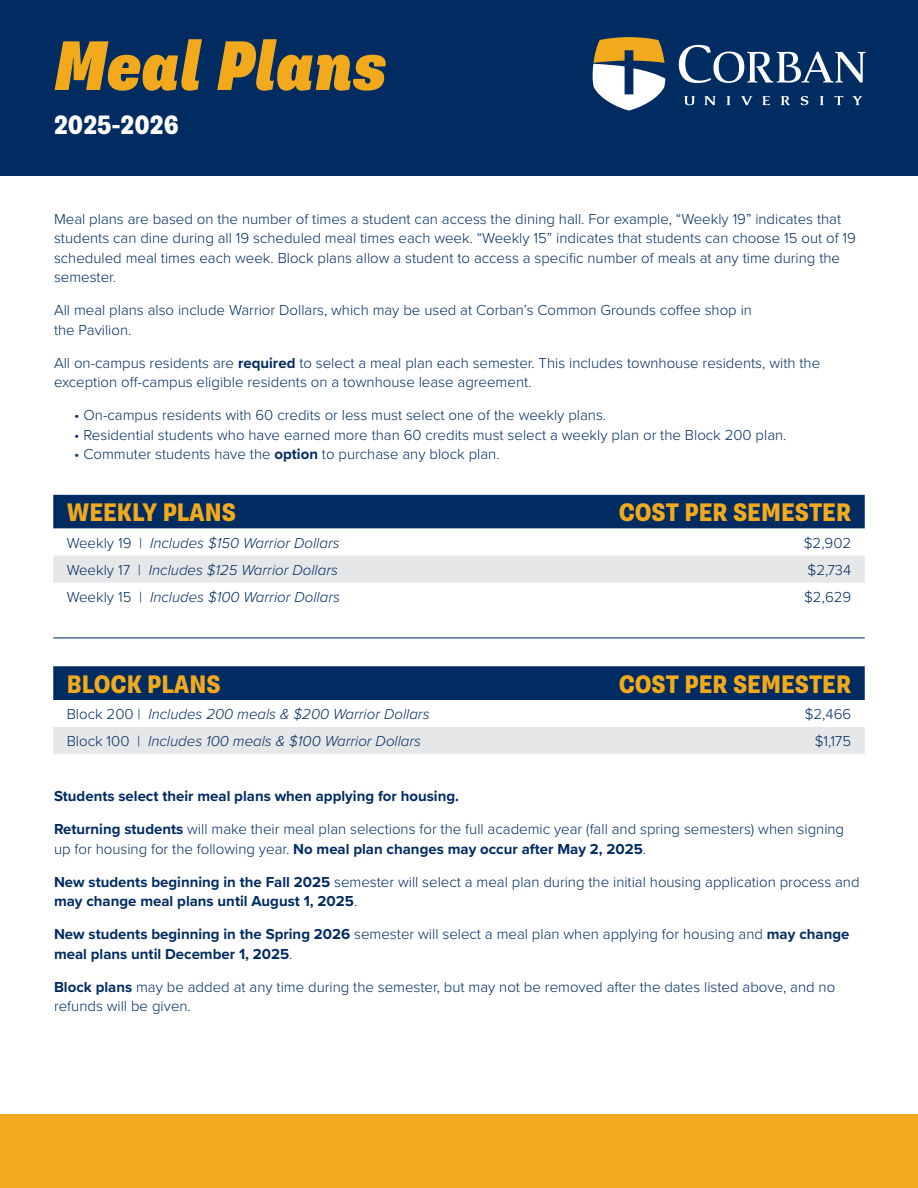
<style>
.page{position:relative;width:918px;height:1188px;background:#fff}
.page>*{position:absolute;margin:0;border:0;box-sizing:border-box;transform-origin:0 0}
.t1{font:italic 900 condensed 70.5px "Supria Sans";color:#f2aa1c}
.t2{font:800 condensed 26.7px "Supria Sans";color:#fff}
.t3{font:800 condensed 25.5px "Supria Sans";color:#f2aa1c}
.t4{font:300 15px/19.5px "Proxima Nova";color:#002c62}
.t5{font:italic 300 15px "Proxima Nova";color:#002c62}
.t6{font:700 15px/19.5px "Proxima Nova";color:#002c62}
.s1{font-weight:700}
.s2{font-style:normal}
.s3{font-weight:300}
</style>
<div class="page">
<div style="left:0;top:0;width:918px;height:176px;background:#002c62"></div>
<div style="left:0;top:1115px;width:918px;height:73px;background:#f2aa1c"></div>
<svg style="left:679px;top:45px;width:187px;height:38px"></svg>
<svg style="left:684px;top:96px;width:11px;height:9px"></svg>
<svg style="left:704px;top:96px;width:12px;height:9px"></svg>
<svg style="left:726px;top:96px;width:5px;height:9px"></svg>
<svg style="left:741px;top:96px;width:12px;height:9px"></svg>
<svg style="left:762px;top:96px;width:8px;height:9px"></svg>
<svg style="left:781px;top:96px;width:9px;height:9px"></svg>
<svg style="left:801px;top:96px;width:7px;height:9px"></svg>
<svg style="left:820px;top:96px;width:4px;height:9px"></svg>
<svg style="left:834px;top:96px;width:10px;height:9px"></svg>
<svg style="left:852px;top:96px;width:10px;height:9px"></svg>
<svg style="left:592px;top:37px;width:73px;height:74px"></svg>
<div style="left:53px;top:495px;width:812px;height:34px;background:#002c62"></div>
<svg style="left:54px;top:555px;width:810px;height:1px"></svg>
<div style="left:53px;top:556px;width:812px;height:27px;background:#e6e7e9"></div>
<svg style="left:53px;top:666px;width:812px;height:88px"></svg>
<hr style="left:53px;top:637px;width:812px;height:1px;background:#002c62">
<p class="t1" style="left:54px;top:22px;width:335px">Meal Plans</p>
<p class="t2" style="left:54px;top:108px;width:126px">2025-2026</p>
<p class="t4" style="left:54px;top:208px;width:803px">Meal plans are based on the number of times a student can access the dining hall. For example, “Weekly 19” indicates that students can dine during all 19 scheduled meal times each week. “Weekly 15” indicates that students can choose 15 out of 19 scheduled meal times each week. Block plans allow a student to access a specific number of meals at any time during the semester.</p>
<p class="t4" style="left:54px;top:300px;width:700px">All meal plans also include Warrior Dollars, which may be used at Corban’s Common Grounds coffee shop in the Pavilion.</p>
<p class="t4" style="left:54px;top:352px;width:768px">All on-campus residents are <span class="s1">required</span> to select a meal plan each semester. This includes townhouse residents, with the exception off-campus eligible residents on a townhouse lease agreement.</p>
<p class="t4" style="left:74px;top:405px;width:533px">• On-campus residents with 60 credits or less must select one of the weekly plans.</p>
<p class="t4" style="left:74px;top:424px;width:714px">• Residential students who have earned more than 60 credits must select a weekly plan or the Block 200 plan.</p>
<p class="t4" style="left:74px;top:444px;width:427px">• Commuter students have the <span class="s1">option</span> to purchase any block plan.</p>
<p class="t3" style="left:67px;top:497px;width:171px">WEEKLY PLANS</p>
<p class="t3" style="left:619px;top:497px;width:234px">COST PER SEMESTER</p>
<p class="t5" style="left:67px;top:532px;width:274px"><span class="s2">Weekly 19 |</span> Includes $150 Warrior Dollars</p>
<p class="t4" style="left:804px;top:532px;width:49px">$2,902</p>
<p class="t5" style="left:67px;top:559px;width:273px"><span class="s2">Weekly 17 |</span> Includes $125 Warrior Dollars</p>
<p class="t4" style="left:808px;top:559px;width:45px">$2,734</p>
<p class="t5" style="left:67px;top:586px;width:275px"><span class="s2">Weekly 15 |</span> Includes $100 Warrior Dollars</p>
<p class="t4" style="left:804px;top:586px;width:49px">$2,629</p>
<p class="t3" style="left:67px;top:668px;width:155px">BLOCK PLANS</p>
<p class="t3" style="left:619px;top:668px;width:234px">COST PER SEMESTER</p>
<p class="t5" style="left:67px;top:703px;width:364px"><span class="s2">Block 200 |</span> Includes 200 meals &amp; $200 Warrior Dollars</p>
<p class="t4" style="left:805px;top:704px;width:48px">$2,466</p>
<p class="t5" style="left:67px;top:730px;width:356px"><span class="s2">Block 100 |</span> Includes 100 meals &amp; $100 Warrior Dollars</p>
<p class="t4" style="left:815px;top:731px;width:38px">$1,175</p>
<p class="t6" style="left:54px;top:786px;width:407px">Students select their meal plans when applying for housing.</p>
<p class="t4" style="left:54px;top:819px;width:792px"><span class="s1">Returning students</span> will make their meal plan selections for the full academic year (fall and spring semesters) when signing up for housing for the following year. <span class="s1">No meal plan changes may occur after May 2, 2025</span>.</p>
<p class="t4" style="left:54px;top:871px;width:807px"><span class="s1">New students beginning in the Fall 2025</span> semester will select a meal plan during the initial housing application process and <span class="s1">may change meal plans until August 1, 2025</span>.</p>
<p class="t6" style="left:54px;top:924px;width:797px">New students beginning in the Spring 2026 <span class="s3">semester will select a meal plan when applying for housing and</span> may change meal plans until December 1, 2025<span class="s3">.</span></p>
<p class="t4" style="left:54px;top:976px;width:783px"><span class="s1">Block plans</span> may be added at any time during the semester, but may not be removed after the dates listed above, and no refunds will be given.</p>
</div>
